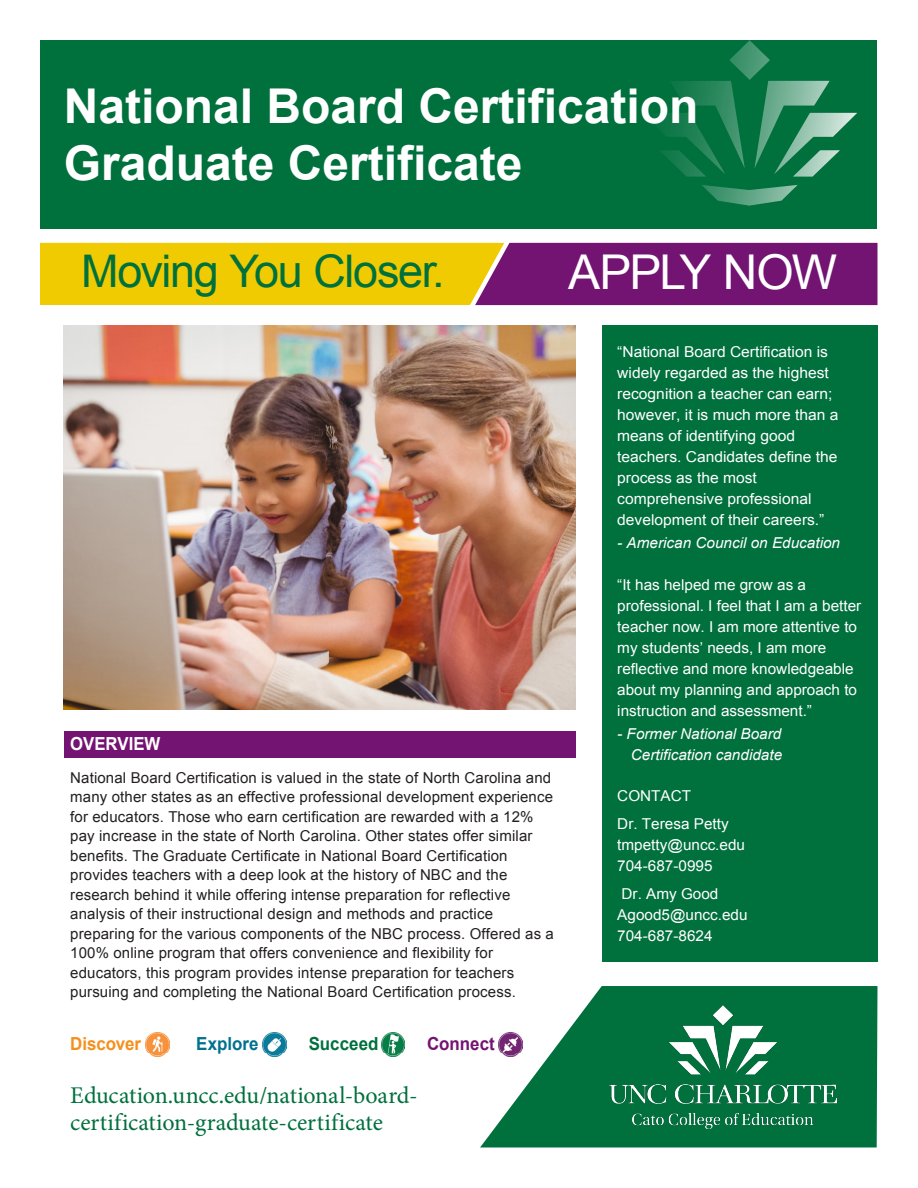
<style>
.page{position:relative;width:918px;height:1188px;background:#fff}
.page>*{position:absolute;margin:0;border:0;box-sizing:border-box;transform-origin:0 0}
.t1{font:700 48px/57px "Arial";color:#fff}
.t2{font:48px "Arial";letter-spacing:-.04em;color:#fff}
.t3{font:45px "Arial";letter-spacing:-.03em;color:#00703d}
.t4{font:24px/27px "Minion Pro";letter-spacing:-.005em;color:#00703d}
.t5{font:700 18px "Arial";color:#fff;scale:.93 1}
.t6{font:700 18px "Arial";color:#f4901d;scale:.94 1}
.t7{font:700 18px "Arial";color:#00718e;scale:.94 1}
.t8{font:700 18px "Arial";color:#00703d;scale:.94 1}
.t9{font:700 18px "Arial";color:#731372;scale:.94 1}
.t10{font:15px/19.5px "Arial";letter-spacing:.01em;color:#231f20}
.t11{font:15px/21px "Arial";color:#fff}
.t12{font:15px/21px "Arial";color:#fff;scale:1.04 1}
.t13{font:italic 15px/21px "Arial";color:#fff;text-align:right}
</style>
<div class="page">
<div style="left:64px;top:731px;width:512px;height:27px;background:#731372"></div>
<div style="left:602px;top:325px;width:276px;height:637px;background:#00703d"></div>
<div style="left:40px;top:238px;width:838px;height:67px;background:#f0cb02"></div>
<div style="left:40px;top:40px;width:838px;height:189px;background:#00703d"></div>
<svg style="left:702px;top:185px;width:96px;height:21px"></svg>
<svg style="left:661px;top:40px;width:196px;height:137px"></svg>
<svg style="left:480px;top:986px;width:398px;height:162px;fill:#00703d"></svg>
<div style="left:32px;top:237px;width:848px;height:6px;background:#fff"></div>
<svg style="left:463px;top:242px;width:415px;height:64px;background:#7f2671"></svg>
<img style="left:146px;top:1033px;width:23px;height:24px">
<img style="left:263px;top:1033px;width:23px;height:24px">
<img style="left:381px;top:1033px;width:24px;height:24px">
<img style="left:499px;top:1033px;width:24px;height:24px">
<img style="left:64px;top:325px;width:512px;height:385px">
<img style="left:609px;top:1006px;width:228px;height:122px">
<p class="t1" style="left:64px;top:78px;width:636px">National Board Certification<br>Graduate Certificate</p>
<p class="t3" style="left:81px;top:242px;width:365px">Moving You Closer.</p>
<p class="t2" style="left:568px;top:241px;width:270px">APPLY NOW</p>
<p class="t5" style="left:70px;top:734px;width:99px">OVERVIEW</p>
<p class="t10" style="left:70px;top:768px;width:485px">National Board Certification is valued in the state of North Carolina and many other states as an effective professional development experience for educators. Those who earn certification are rewarded with a 12% pay increase in the state of North Carolina. Other states offer similar benefits. The Graduate Certificate in National Board Certification provides teachers with a deep look at the history of NBC and the research behind it while offering intense preparation for reflective analysis of their instructional design and methods and practice preparing for the various components of the NBC process. Offered as a 100% online program that offers convenience and flexibility for educators, this program provides intense preparation for teachers pursuing and completing the National Board Certification process.</p>
<p class="t6" style="left:70px;top:1034px;width:77px">Discover</p>
<p class="t7" style="left:196px;top:1034px;width:68px">Explore</p>
<p class="t8" style="left:309px;top:1034px;width:76px">Succeed</p>
<p class="t9" style="left:427px;top:1034px;width:74px">Connect</p>
<p class="t4" style="left:70px;top:1082px;width:349px">Education.uncc.edu/national-board&shy;certification-graduate-certificate</p>
<p class="t12" style="left:617px;top:342px;width:214px">“National Board Certification is widely regarded as the highest recognition a teacher can earn; however, it is much more than a means of identifying good teachers. Candidates define the process as the most comprehensive professional development of their careers.”</p>
<p class="t13" style="left:617px;top:533px;width:224px">- American Council on Education</p>
<p class="t11" style="left:617px;top:574px;width:246px">“It has helped me grow as a professional. I feel that I am a better teacher now. I am more attentive to my students’ needs, I am more reflective and more knowledgeable about my planning and approach to instruction and assessment.”</p>
<p class="t13" style="left:617px;top:723px;width:166px">- Former National Board<br>Certification candidate</p>
<p class="t11" style="left:617px;top:785px;width:75px">CONTACT</p>
<p class="t11" style="left:617px;top:813px;width:113px">Dr. Teresa Petty</p>
<p class="t11" style="left:617px;top:834px;width:129px">tmpetty@uncc.edu</p>
<p class="t11" style="left:617px;top:855px;width:97px">704-687-0995</p>
<p class="t11" style="left:622px;top:883px;width:98px">Dr. Amy Good</p>
<p class="t11" style="left:617px;top:904px;width:132px">Agood5@uncc.edu</p>
<p class="t11" style="left:617px;top:925px;width:97px">704-687-8624</p>
</div>
